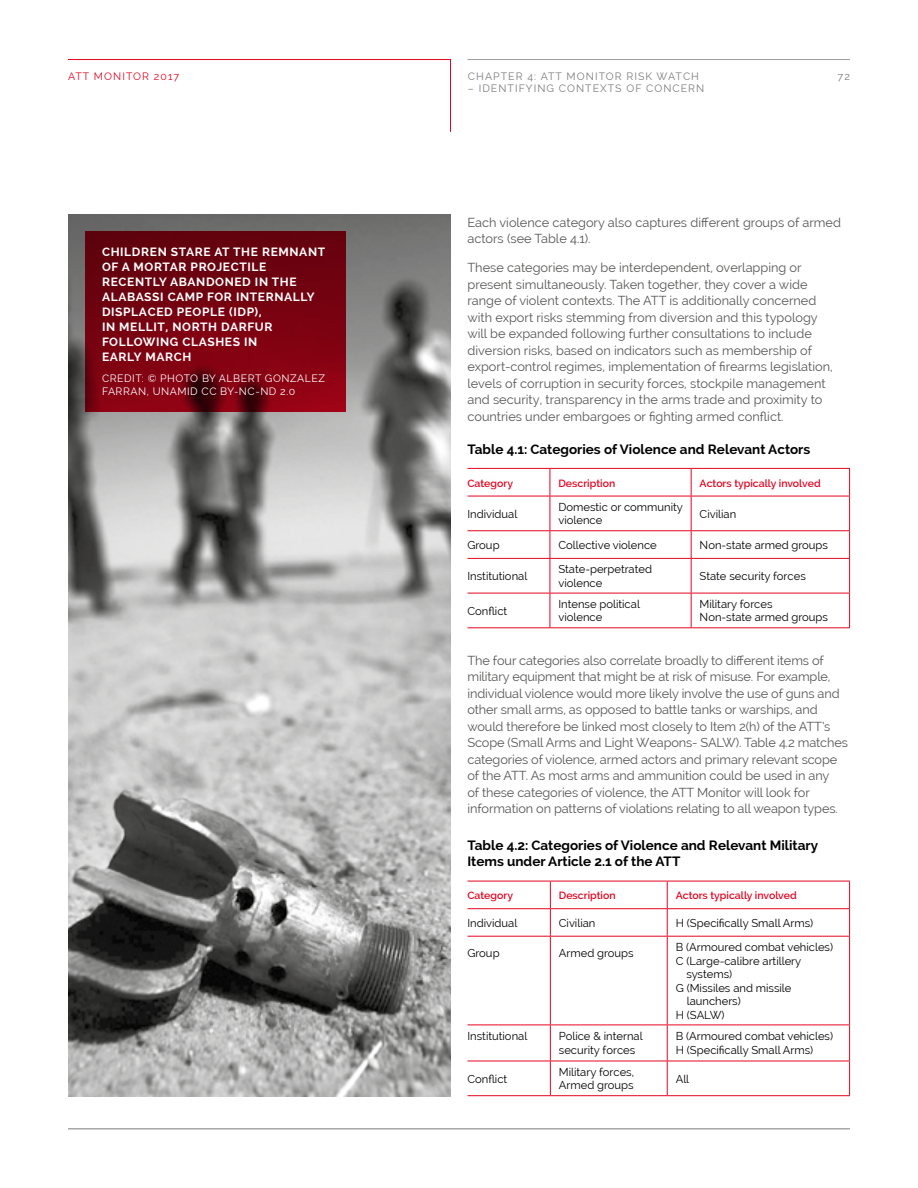
<style>
.page{position:relative;width:918px;height:1188px;background:#fff}
.page>*{position:absolute;margin:0;border:0;box-sizing:border-box;transform-origin:0 0}
.t1{font:700 13.5px/15.8px "Raleway";color:#000}
.t2{font:12.75px/16.5px "Raleway";letter-spacing:-.005em;color:#575756}
.t3{font:700 12px/15px "Raleway";letter-spacing:.05em;color:#fff}
.t4{font:11.25px/13.5px "Raleway";color:#000}
.t5{font:600 10.5px "Raleway";color:#e30520}
.t6{font:10.5px "Raleway";letter-spacing:.1em;color:#7c7b7b}
.t7{font:10.5px/12.6px "Raleway";letter-spacing:.05em;color:#fff}
.t8{font:10.5px "Raleway";letter-spacing:.1em;color:#e30520}
</style>
<div class="page">
<hr style="left:68px;top:1128px;width:782px;height:1px;background:#7c7b7b">
<hr style="left:468px;top:530px;width:82px;height:1px;background:#e30520">
<hr style="left:550px;top:530px;width:141px;height:1px;background:#e30520">
<hr style="left:691px;top:530px;width:159px;height:1px;background:#e30520">
<hr style="left:468px;top:558px;width:82px;height:1px;background:#e30520">
<hr style="left:550px;top:558px;width:141px;height:1px;background:#e30520">
<hr style="left:691px;top:558px;width:159px;height:1px;background:#e30520">
<hr style="left:468px;top:593px;width:82px;height:1px;background:#e30520">
<hr style="left:550px;top:593px;width:141px;height:1px;background:#e30520">
<hr style="left:691px;top:593px;width:159px;height:1px;background:#e30520">
<hr style="left:468px;top:627px;width:82px;height:1px;background:#e30520">
<hr style="left:550px;top:627px;width:141px;height:1px;background:#e30520">
<hr style="left:691px;top:627px;width:159px;height:1px;background:#e30520">
<hr style="left:550px;top:496px;width:1px;height:34px;background:#e30520">
<hr style="left:691px;top:496px;width:1px;height:34px;background:#e30520">
<hr style="left:849px;top:496px;width:1px;height:34px;background:#e30520">
<svg style="left:550px;top:531px;width:1px;height:27px"></svg>
<svg style="left:691px;top:531px;width:1px;height:27px"></svg>
<svg style="left:849px;top:531px;width:1px;height:27px"></svg>
<hr style="left:550px;top:559px;width:1px;height:34px;background:#e30520">
<hr style="left:691px;top:559px;width:1px;height:34px;background:#e30520">
<hr style="left:849px;top:559px;width:1px;height:34px;background:#e30520">
<hr style="left:550px;top:593px;width:1px;height:34px;background:#e30520">
<hr style="left:691px;top:593px;width:1px;height:34px;background:#e30520">
<hr style="left:849px;top:593px;width:1px;height:34px;background:#e30520">
<svg style="left:550px;top:469px;width:1px;height:27px"></svg>
<svg style="left:691px;top:469px;width:1px;height:27px"></svg>
<svg style="left:849px;top:469px;width:1px;height:27px"></svg>
<hr style="left:468px;top:468px;width:82px;height:1px;background:#e30520">
<hr style="left:550px;top:468px;width:141px;height:1px;background:#e30520">
<hr style="left:691px;top:468px;width:159px;height:1px;background:#e30520">
<hr style="left:468px;top:496px;width:82px;height:1px;background:#e30520">
<hr style="left:550px;top:496px;width:141px;height:1px;background:#e30520">
<hr style="left:691px;top:496px;width:159px;height:1px;background:#e30520">
<hr style="left:468px;top:936px;width:82px;height:1px;background:#e30520">
<hr style="left:550px;top:936px;width:117px;height:1px;background:#e30520">
<hr style="left:667px;top:936px;width:183px;height:1px;background:#e30520">
<hr style="left:468px;top:1025px;width:82px;height:1px;background:#e30520">
<hr style="left:550px;top:1025px;width:117px;height:1px;background:#e30520">
<hr style="left:667px;top:1025px;width:183px;height:1px;background:#e30520">
<hr style="left:468px;top:1061px;width:82px;height:1px;background:#e30520">
<hr style="left:550px;top:1061px;width:117px;height:1px;background:#e30520">
<hr style="left:667px;top:1061px;width:183px;height:1px;background:#e30520">
<hr style="left:468px;top:1095px;width:82px;height:1px;background:#e30520">
<hr style="left:550px;top:1095px;width:117px;height:1px;background:#e30520">
<hr style="left:667px;top:1095px;width:183px;height:1px;background:#e30520">
<hr style="left:550px;top:937px;width:1px;height:88px;background:#e30520">
<hr style="left:667px;top:937px;width:1px;height:88px;background:#e30520">
<hr style="left:849px;top:937px;width:1px;height:88px;background:#e30520">
<hr style="left:550px;top:1025px;width:1px;height:36px;background:#e30520">
<hr style="left:667px;top:1025px;width:1px;height:36px;background:#e30520">
<hr style="left:849px;top:1025px;width:1px;height:36px;background:#e30520">
<hr style="left:550px;top:1061px;width:1px;height:34px;background:#e30520">
<hr style="left:667px;top:1061px;width:1px;height:34px;background:#e30520">
<hr style="left:849px;top:1061px;width:1px;height:34px;background:#e30520">
<svg style="left:550px;top:882px;width:1px;height:54px"></svg>
<svg style="left:667px;top:882px;width:1px;height:54px"></svg>
<svg style="left:849px;top:882px;width:1px;height:54px"></svg>
<hr style="left:468px;top:881px;width:82px;height:1px;background:#e30520">
<hr style="left:550px;top:881px;width:117px;height:1px;background:#e30520">
<hr style="left:667px;top:881px;width:183px;height:1px;background:#e30520">
<hr style="left:468px;top:908px;width:82px;height:1px;background:#e30520">
<hr style="left:550px;top:908px;width:117px;height:1px;background:#e30520">
<hr style="left:667px;top:908px;width:183px;height:1px;background:#e30520">
<img style="left:68px;top:215px;width:383px;height:882px">
<svg style="left:85px;top:232px;width:260px;height:180px"></svg>
<svg style="left:68px;top:59px;width:383px;height:73px"></svg>
<hr style="left:468px;top:59px;width:382px;height:1px;background:#9d9d9c">
<p class="t8" style="left:68px;top:70px;width:113px">ATT MONITOR 2017</p>
<p class="t6" style="left:468px;top:70px;width:233px">CHAPTER 4: ATT MONITOR RISK WATCH</p>
<p class="t6" style="left:838px;top:70px;width:14px">72</p>
<p class="t6" style="left:468px;top:83px;width:238px">– IDENTIFYING CONTEXTS OF CONCERN</p>
<p class="t3" style="left:102px;top:244px;width:225px">CHILDREN STARE AT THE REMNANT<br>OF A MORTAR PROJECTILE<br>RECENTLY ABANDONED IN THE<br>ALABASSI CAMP FOR INTERNALLY<br>DISPLACED PEOPLE (IDP),<br>IN MELLIT, NORTH DARFUR<br>FOLLOWING CLASHES IN<br>EARLY MARCH</p>
<p class="t7" style="left:102px;top:372px;width:225px">CREDIT: © PHOTO BY ALBERT GONZALEZ<br>FARRAN, UNAMID CC BY-NC-ND 2.0</p>
<p class="t2" style="left:468px;top:214px;width:375px">Each violence category also captures different groups of armed actors (see Table 4.1).</p>
<p class="t2" style="left:468px;top:260px;width:367px">These categories may be interdependent, overlapping or present simultaneously. Taken together, they cover a wide range of violent contexts. The ATT is additionally concerned with export risks stemming from diversion and this typology will be expanded following further consultations to include diversion risks, based on indicators such as membership of export-control regimes, implementation of firearms legislation, levels of corruption in security forces, stockpile management and security, transparency in the arms trade and proximity to countries under embargoes or fighting armed conflict.</p>
<p class="t1" style="left:468px;top:441px;width:344px">Table 4.1: Categories of Violence and Relevant Actors</p>
<p class="t5" style="left:468px;top:477px;width:47px">Category</p>
<p class="t5" style="left:558px;top:477px;width:58px">Description</p>
<p class="t5" style="left:700px;top:477px;width:123px">Actors typically involved</p>
<p class="t4" style="left:468px;top:507px;width:51px">Individual</p>
<p class="t4" style="left:558px;top:500px;width:126px">Domestic or community violence</p>
<p class="t4" style="left:700px;top:507px;width:38px">Civilian</p>
<p class="t4" style="left:468px;top:538px;width:34px">Group</p>
<p class="t4" style="left:558px;top:538px;width:100px">Collective violence</p>
<p class="t4" style="left:700px;top:538px;width:130px">Non-state armed groups</p>
<p class="t4" style="left:468px;top:569px;width:61px">Institutional</p>
<p class="t4" style="left:558px;top:562px;width:95px">State-perpetrated violence</p>
<p class="t4" style="left:700px;top:569px;width:108px">State security forces</p>
<p class="t4" style="left:468px;top:604px;width:41px">Conflict</p>
<p class="t4" style="left:558px;top:597px;width:83px">Intense political violence</p>
<p class="t4" style="left:700px;top:597px;width:130px">Military forces<br>Non-state armed groups</p>
<p class="t2" style="left:468px;top:652px;width:382px">The four categories also correlate broadly to different items of military equipment that might be at risk of misuse. For example, individual violence would more likely involve the use of guns and other small arms, as opposed to battle tanks or warships, and would therefore be linked most closely to Item 2(h) of the ATT’s Scope (Small Arms and Light Weapons- SALW). Table 4.2 matches categories of violence, armed actors and primary relevant scope of the ATT. As most arms and ammunition could be used in any<br>of these categories of violence, the ATT Monitor will look for information on patterns of violations relating to all weapon types.</p>
<p class="t1" style="left:468px;top:838px;width:352px">Table 4.2: Categories of Violence and Relevant Military<br>Items under Article 2.1 of the ATT</p>
<p class="t5" style="left:468px;top:890px;width:47px">Category</p>
<p class="t5" style="left:559px;top:890px;width:58px">Description</p>
<p class="t5" style="left:676px;top:890px;width:123px">Actors typically involved</p>
<p class="t4" style="left:468px;top:916px;width:51px">Individual</p>
<p class="t4" style="left:559px;top:916px;width:38px">Civilian</p>
<p class="t4" style="left:676px;top:916px;width:139px">H (Specifically Small Arms)</p>
<p class="t4" style="left:468px;top:946px;width:34px">Group</p>
<p class="t4" style="left:559px;top:946px;width:76px">Armed groups</p>
<p class="t4" style="left:676px;top:940px;width:159px">B (Armoured combat vehicles)</p>
<p class="t4" style="left:676px;top:954px;width:127px">C (Large-calibre artillery</p>
<p class="t4" style="left:686px;top:967px;width:47px">systems)</p>
<p class="t4" style="left:676px;top:981px;width:117px">G (Missiles and missile</p>
<p class="t4" style="left:687px;top:994px;width:56px">launchers)</p>
<p class="t4" style="left:676px;top:1008px;width:50px">H (SALW)</p>
<p class="t4" style="left:468px;top:1029px;width:61px">Institutional</p>
<p class="t4" style="left:559px;top:1029px;width:85px">Police &amp; internal security forces</p>
<p class="t4" style="left:676px;top:1030px;width:159px">B (Armoured combat vehicles)<br>H (Specifically Small Arms)</p>
<p class="t4" style="left:468px;top:1072px;width:41px">Conflict</p>
<p class="t4" style="left:559px;top:1065px;width:77px">Military forces,<br>Armed groups</p>
<p class="t4" style="left:676px;top:1072px;width:15px">All</p>
</div>
